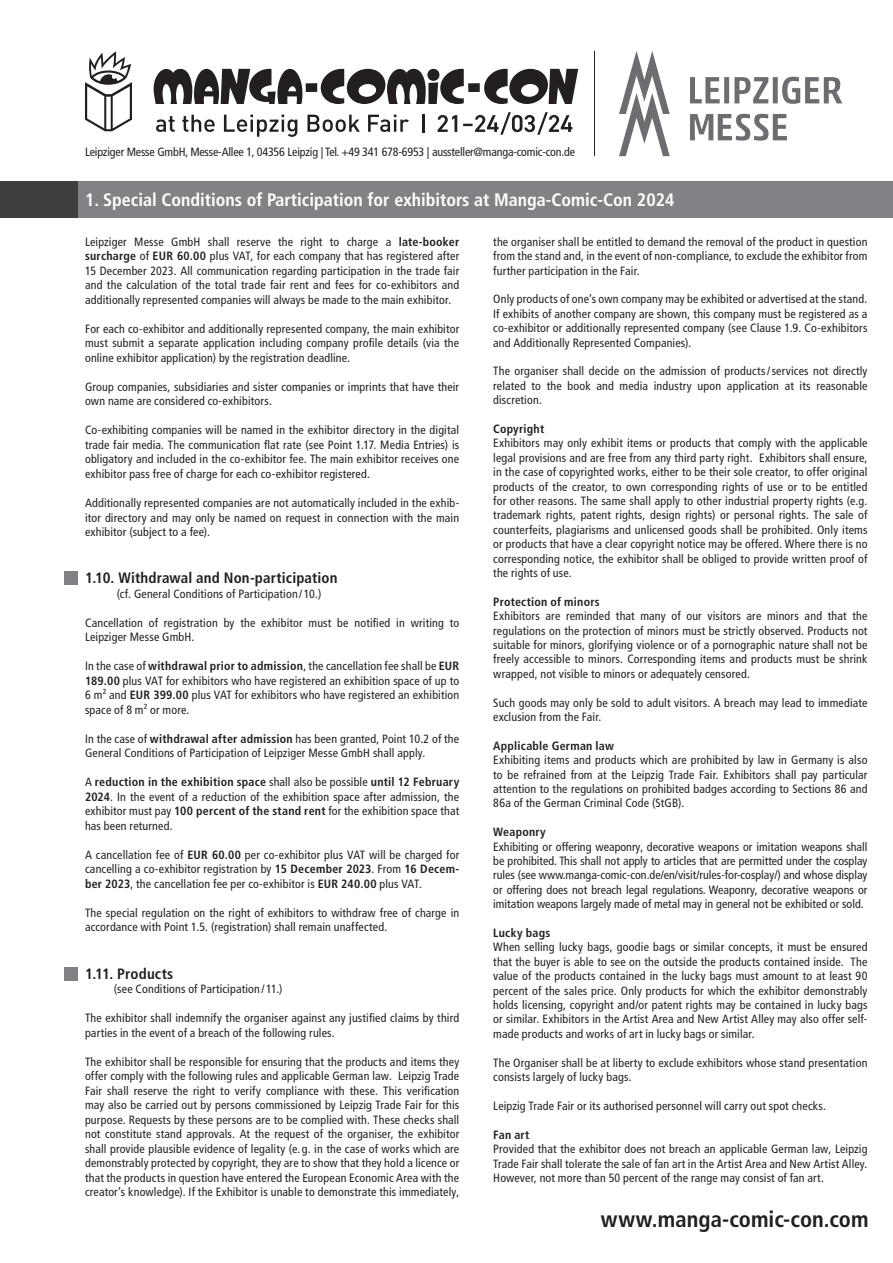
<style>
.page{position:relative;width:893px;height:1263px;background:#fff}
.page>*{position:absolute;margin:0;border:0;box-sizing:border-box;transform-origin:0 0}
.t1{font:700 condensed 22.5px "Frutiger LT Pro";letter-spacing:.005em;color:#231f20}
.t2{font:700 condensed 18px "Frutiger LT Pro";color:#fff}
.t3{font:700 condensed 15px "Frutiger LT Pro";letter-spacing:.01em;color:#231f20}
.t4{font:condensed 12px/14.4px "Frutiger LT Pro";letter-spacing:.015em;color:#231f20;text-align:justify}
.t5{font:condensed 12px "Frutiger LT Pro";letter-spacing:-.015em;color:#231f20}
.t6{font:700 condensed 12px "Frutiger LT Pro";letter-spacing:.02em;color:#231f20}
.s1{font-weight:700}
</style>
<div class="page">
<div style="left:0;top:182px;width:893px;height:36px;background:#808285"></div>
<div style="left:64px;top:571px;width:14px;height:13px;background:#808285"></div>
<div style="left:64px;top:966px;width:14px;height:14px;background:#808285"></div>
<div style="left:0;top:182px;width:78px;height:36px;background:#3e3e3f"></div>
<div style="left:306px;top:83px;width:11px;height:9px;background:#231f20"></div>
<div style="left:468px;top:83px;width:12px;height:9px;background:#231f20"></div>
<svg style="left:154px;top:69px;width:148px;height:35px"></svg>
<svg style="left:321px;top:69px;width:143px;height:35px"></svg>
<svg style="left:484px;top:69px;width:94px;height:35px"></svg>
<svg style="left:85px;top:51px;width:47px;height:80px"></svg>
<svg style="left:156px;top:115px;width:253px;height:21px"></svg>
<svg style="left:422px;top:114px;width:2px;height:18px"></svg>
<svg style="left:438px;top:112px;width:134px;height:23px"></svg>
<hr style="left:594px;top:51px;width:1px;height:105px;background:#231f20">
<svg style="left:690px;top:114px;width:97px;height:27px"></svg>
<svg style="left:690px;top:77px;width:152px;height:27px"></svg>
<svg style="left:619px;top:51px;width:51px;height:105px"></svg>
<p class="t5" style="left:85px;top:145px;width:491px">Leipziger Messe GmbH, Messe-Allee 1, 04356 Leipzig | Tel. +49 341 678-6953 | aussteller@manga-comic-con.de</p>
<h2 class="t2" style="left:85px;top:189px;width:591px">1. Special Conditions of Participation for exhibitors at Manga-Comic-Con 2024</h2>
<p class="t4" style="left:85px;top:234px;width:376px">Leipziger Messe GmbH shall reserve the right to charge a <span class="s1">late-booker surcharge</span> of <span class="s1">EUR 60.00</span> plus VAT, for each company that has registered after 15 December 2023. All communication regarding participation in the trade fair and the calculation of the total trade fair rent and fees for co-exhibitors and additionally represented companies will always be made to the main exhibitor.</p>
<p class="t4" style="left:85px;top:321px;width:376px">For each co-exhibitor and additionally represented company, the main exhibitor must submit a separate application including company profile details (via the online exhibitor application) by the registration deadline.</p>
<p class="t4" style="left:85px;top:380px;width:376px">Group companies, subsidiaries and sister companies or imprints that have their own name are considered co-exhibitors.</p>
<p class="t4" style="left:85px;top:423px;width:376px">Co-exhibiting companies will be named in the exhibitor directory in the digital trade fair media. The communication flat rate (see Point 1.17. Media Entries) is obligatory and included in the co-exhibitor fee. The main exhibitor receives one exhibitor pass free of charge for each co-exhibitor registered.</p>
<p class="t4" style="left:85px;top:496px;width:376px">Additionally represented companies are not automatically included in the exhib&shy;itor directory and may only be named on request in connection with the main exhibitor (subject to a fee).</p>
<p class="t3" style="left:85px;top:569px;width:254px">1.10. Withdrawal and Non-participation</p>
<p class="t4" style="left:117px;top:586px;width:206px">(cf. General Conditions of Participation / 10.)</p>
<p class="t4" style="left:85px;top:615px;width:376px">Cancellation of registration by the exhibitor must be notified in writing to<br>Leipziger Messe GmbH.</p>
<p class="t4" style="left:85px;top:659px;width:376px">In the case of <span class="s1">withdrawal prior to admission</span>, the cancellation fee shall be <span class="s1">EUR 189.00</span> plus VAT for exhibitors who have registered an exhibition space of up to 6 m² and <span class="s1">EUR 399.00</span> plus VAT for exhibitors who have registered an exhibition space of 8 m² or more.</p>
<p class="t4" style="left:85px;top:731px;width:376px">In the case of <span class="s1">withdrawal after admission</span> has been granted, Point 10.2 of the<br>General Conditions of Participation of Leipziger Messe GmbH shall apply.</p>
<p class="t4" style="left:85px;top:775px;width:376px">A <span class="s1">reduction in the exhibition space</span> shall also be possible <span class="s1">until 12 February 2024</span>. In the event of a reduction of the exhibition space after admission, the exhibitor must pay <span class="s1">100 percent of the stand rent</span> for the exhibition space that has been returned.</p>
<p class="t4" style="left:85px;top:847px;width:376px">A cancellation fee of <span class="s1">EUR 60.00</span> per co-exhibitor plus VAT will be charged for cancelling a co-exhibitor registration by <span class="s1">15 December 2023</span>. From <span class="s1">16 Decem&shy;ber 2023</span>, the cancellation fee per co-exhibitor is <span class="s1">EUR 240.00</span> plus VAT.</p>
<p class="t4" style="left:85px;top:905px;width:376px">The special regulation on the right of exhibitors to withdraw free of charge in accordance with Point 1.5. (registration) shall remain unaffected.</p>
<p class="t3" style="left:85px;top:964px;width:90px">1.11. Products</p>
<p class="t4" style="left:114px;top:982px;width:170px">(see Conditions of Participation / 11.)</p>
<p class="t4" style="left:85px;top:1011px;width:376px">The exhibitor shall indemnify the organiser against any justified claims by third parties in the event of a breach of the following rules.</p>
<p class="t4" style="left:85px;top:1054px;width:376px">The exhibitor shall be responsible for ensuring that the products and items they offer comply with the following rules and applicable German law. Leipzig Trade Fair shall reserve the right to verify compliance with these. This verification may also be carried out by persons commissioned by Leipzig Trade Fair for this purpose. Requests by these persons are to be complied with. These checks shall not constitute stand approvals. At the request of the organiser, the exhibitor shall provide plausible evidence of legality (e. g. in the case of works which are demonstrably protected by copyright, they are to show that they hold a licence or that the products in question have entered the European Economic Area with the creator’s knowledge). If the Exhibitor is unable to demonstrate this immediately,</p>
<p class="t4" style="left:493px;top:234px;width:376px">the organiser shall be entitled to demand the removal of the product in question from the stand and, in the event of non-compliance, to exclude the exhibitor from further participation in the Fair.</p>
<p class="t4" style="left:493px;top:292px;width:376px">Only products of one’s own company may be exhibited or advertised at the stand.<br>If exhibits of another company are shown, this company must be registered as a co-exhibitor or additionally represented company (see Clause 1.9. Co-exhibitors and Additionally Represented Companies).</p>
<p class="t4" style="left:493px;top:364px;width:376px">The organiser shall decide on the admission of products/services not directly related to the book and media industry upon application at its reasonable discretion.</p>
<p class="t6" style="left:493px;top:422px;width:53px">Copyright</p>
<p class="t4" style="left:493px;top:436px;width:376px">Exhibitors may only exhibit items or products that comply with the applicable legal provisions and are free from any third party right. Exhibitors shall ensure, in the case of copyrighted works, either to be their sole creator, to offer original products of the creator, to own corresponding rights of use or to be entitled for other reasons. The same shall apply to other industrial property rights (e.g. trademark rights, patent rights, design rights) or personal rights. The sale of counterfeits, plagiarisms and unlicensed goods shall be prohibited. Only items or products that have a clear copyright notice may be offered. Where there is no corresponding notice, the exhibitor shall be obliged to provide written proof of the rights of use.</p>
<p class="t6" style="left:493px;top:594px;width:108px">Protection of minors</p>
<p class="t4" style="left:493px;top:609px;width:376px">Exhibitors are reminded that many of our visitors are minors and that the regulations on the protection of minors must be strictly observed. Products not suitable for minors, glorifying violence or of a pornographic nature shall not be freely accessible to minors. Corresponding items and products must be shrink wrapped, not visible to minors or adequately censored.</p>
<p class="t4" style="left:493px;top:695px;width:376px">Such goods may only be sold to adult visitors. A breach may lead to immediate exclusion from the Fair.</p>
<p class="t6" style="left:493px;top:738px;width:122px">Applicable German law</p>
<p class="t4" style="left:493px;top:753px;width:376px">Exhibiting items and products which are prohibited by law in Germany is also to be refrained from at the Leipzig Trade Fair. Exhibitors shall pay particular attention to the regulations on prohibited badges according to Sections 86 and 86a of the German Criminal Code (StGB).</p>
<p class="t6" style="left:493px;top:825px;width:54px">Weaponry</p>
<p class="t4" style="left:493px;top:839px;width:376px">Exhibiting or offering weaponry, decorative weapons or imitation weapons shall be prohibited. This shall not apply to articles that are permitted under the cosplay rules (see www.manga-comic-con.de/en/visit/rules-for-cosplay/) and whose display or offering does not breach legal regulations. Weaponry, decorative weapons or imitation weapons largely made of metal may in general not be exhibited or sold.</p>
<p class="t6" style="left:493px;top:926px;width:59px">Lucky bags</p>
<p class="t4" style="left:493px;top:940px;width:376px">When selling lucky bags, goodie bags or similar concepts, it must be ensured that the buyer is able to see on the outside the products contained inside. The value of the products contained in the lucky bags must amount to at least 90 percent of the sales price. Only products for which the exhibitor demonstrably holds licensing, copyright and/or patent rights may be contained in lucky bags or similar. Exhibitors in the Artist Area and New Artist Alley may also offer self&shy;made products and works of art in lucky bags or similar.</p>
<p class="t4" style="left:493px;top:1055px;width:376px">The Organiser shall be at liberty to exclude exhibitors whose stand presentation consists largely of lucky bags.</p>
<p class="t4" style="left:493px;top:1098px;width:334px">Leipzig Trade Fair or its authorised personnel will carry out spot checks.</p>
<p class="t6" style="left:493px;top:1127px;width:38px">Fan art</p>
<p class="t4" style="left:493px;top:1142px;width:376px">Provided that the exhibitor does not breach an applicable German law, Leipzig Trade Fair shall tolerate the sale of fan art in the Artist Area and New Artist Alley.<br>However, not more than 50 percent of the range may consist of fan art.</p>
<h1 class="t1" style="left:601px;top:1206px;width:269px">www.manga-comic-con.com</h1>
</div>
